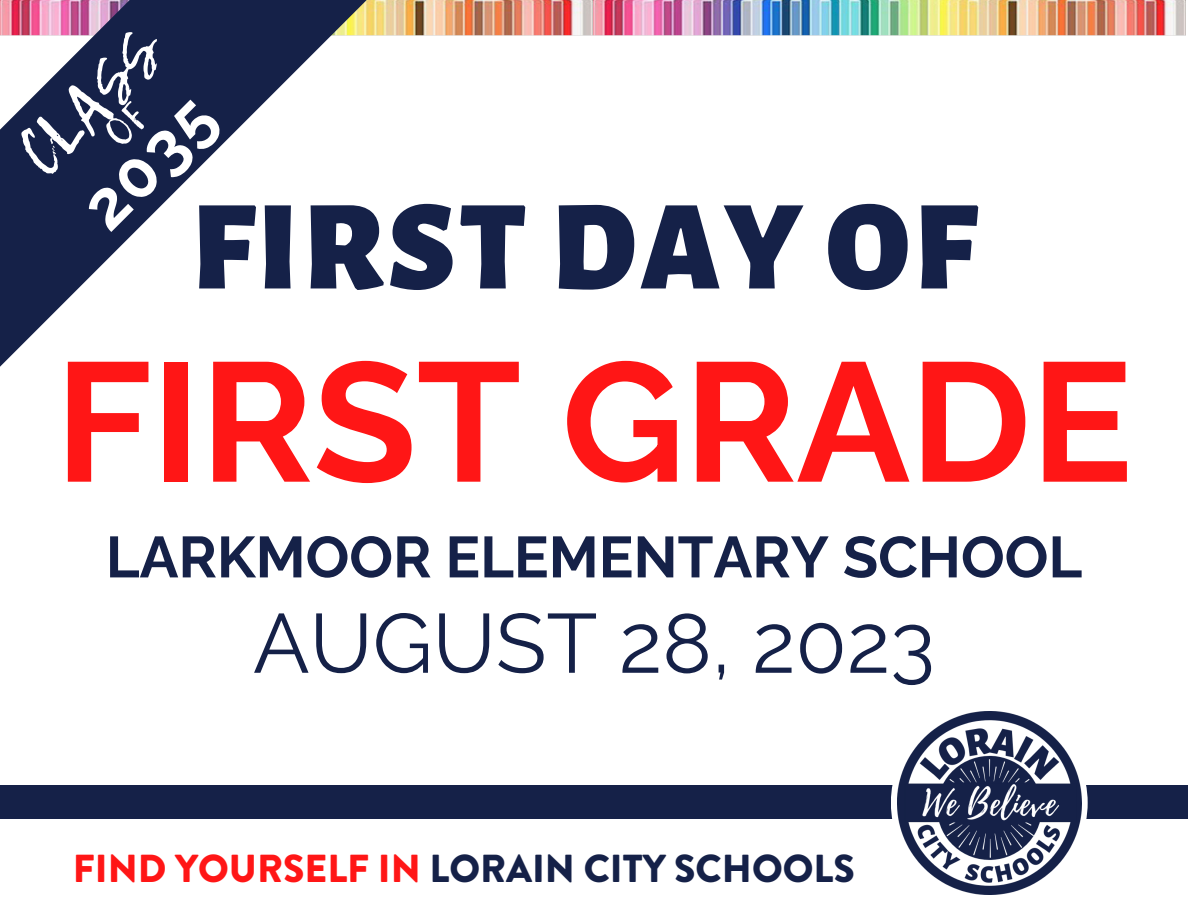
<style>
.page{position:relative;width:1188px;height:918px;background:#fff}
.page>*{position:absolute;margin:0;border:0;box-sizing:border-box;transform-origin:0 0}
.t1{font:700 168.9px "Raleway";color:#ff1616}
.t2{font:900 128.4px "Alegreya Sans SC";letter-spacing:.03em;color:#152148}
.t3{font:83.55px "Raleway";color:#152148}
.t4{font:66px "Lemon Tuesday";color:#fff}
.t5{font:700 66px "Raleway";color:#fff}
.t6{font:700 57.9px "Raleway";color:#152148}
.t7{font:900 39px "Brandon Grotesque";color:#152148}
.s1{color:#ff1616}
</style>
<div class="page">
<img style="left:367px;top:0;width:819px;height:36px">
<div style="left:0;top:785px;width:1188px;height:34px;background:#152148"></div>
<div style="left:891px;top:704px;width:197px;height:197px;background:#fff;border-radius:50%"></div>
<img style="left:898px;top:711px;width:183px;height:184px">
<svg style="left:0;top:0;width:367px;height:367px"></svg>
<div style="left:102px;top:100px;width:49px;height:48px;background:#152148"></div>
<p class="t4" style="left:-6px;top:129px;width:172px;rotate:-45deg">CLASS</p>
<p class="t5" style="left:66px;top:190px;width:158px;rotate:-45deg">2035</p>
<p class="t2" style="left:191px;top:186px;width:786px">FIRST DAY OF</p>
<p class="t1" style="left:55px;top:323px;width:1079px">FIRST GRADE</p>
<p class="t6" style="left:106px;top:523px;width:978px">LARKMOOR ELEMENTARY SCHOOL</p>
<p class="t3" style="left:253px;top:594px;width:683px">AUGUST 28, 2023</p>
<p class="t7" style="left:73px;top:841px;width:783px"><span class="s1">FIND YOURSELF IN</span> LORAIN CITY SCHOOLS</p>
</div>
